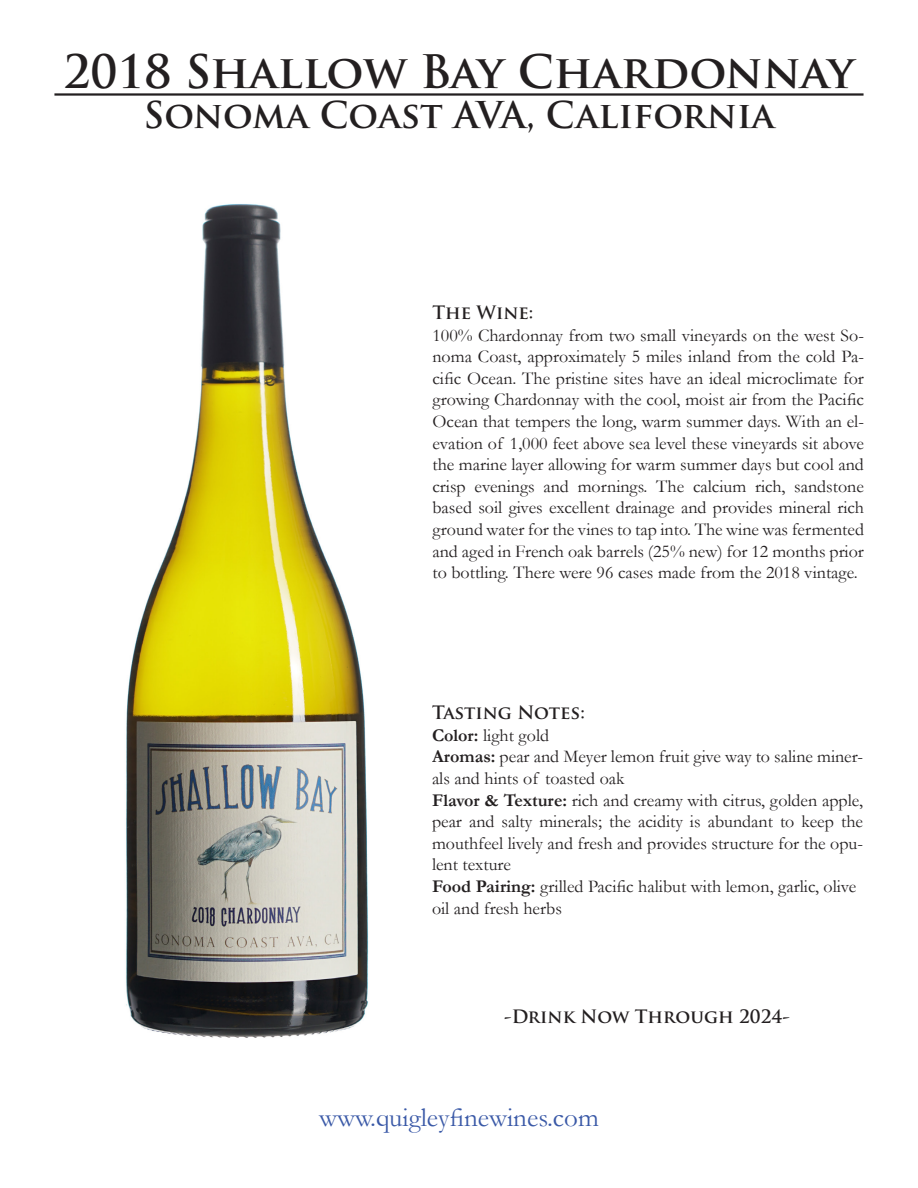
<style>
.page{position:relative;width:918px;height:1188px;background:#fff}
.page>*{position:absolute;margin:0;border:0;box-sizing:border-box;transform-origin:0 0}
.t1{font:700 45px "Trajan Pro";color:#231f20}
.t2{font:700 36px "Trajan Pro";color:#231f20}
.t3{font:27px "Garamond";color:#3a59a7}
.t4{font:18px/21.6px "Garamond";color:#231f20;text-align:justify}
.t5{font:700 18px "Trajan Pro";color:#231f20}
.s1{font-weight:700}
</style>
<div class="page">
<hr style="left:54px;top:93px;width:810px;height:3px;background:#231f20">
<img style="left:126px;top:204px;width:243px;height:834px">
<p class="t1" style="left:64px;top:44px;width:792px">2018 Shallow Bay Chardonnay</p>
<p class="t2" style="left:143px;top:92px;width:633px">Sonoma Coast AVA, California</p>
<p class="t5" style="left:432px;top:301px;width:103px">The Wine:</p>
<p class="t4" style="left:432px;top:324px;width:433px">100% Chardonnay from two small vineyards on the west So&shy;noma Coast, approximately 5 miles inland from the cold Pa&shy;cific Ocean. The pristine sites have an ideal microclimate for growing Chardonnay with the cool, moist air from the Pacific Ocean that tempers the long, warm summer days. With an el&shy;evation of 1,000 feet above sea level these vineyards sit above the marine layer allowing for warm summer days but cool and crisp evenings and mornings. The calcium rich, sandstone based soil gives excellent drainage and provides mineral rich ground water for the vines to tap into. The wine was fermented and aged in French oak barrels (25% new) for 12 months prior to bottling. There were 96 cases made from the 2018 vintage.</p>
<p class="t5" style="left:432px;top:701px;width:154px">Tasting Notes:</p>
<p class="t4" style="left:432px;top:724px;width:119px"><span class="s1">Color:</span> light gold</p>
<p class="t4" style="left:432px;top:745px;width:433px"><span class="s1">Aromas:</span> pear and Meyer lemon fruit give way to saline miner&shy;als and hints of toasted oak</p>
<p class="t4" style="left:432px;top:789px;width:433px"><span class="s1">Flavor &amp; Texture:</span> rich and creamy with citrus, golden apple, pear and salty minerals; the acidity is abundant to keep the mouthfeel lively and fresh and provides structure for the opu&shy;lent texture</p>
<p class="t4" style="left:432px;top:875px;width:426px"><span class="s1">Food Pairing:</span> grilled Pacific halibut with lemon, garlic, olive oil and fresh herbs</p>
<p class="t5" style="left:504px;top:1006px;width:287px">-Drink Now Through 2024-</p>
<p class="t3" style="left:319px;top:1099px;width:281px">www.quigleyfinewines.com</p>
</div>
